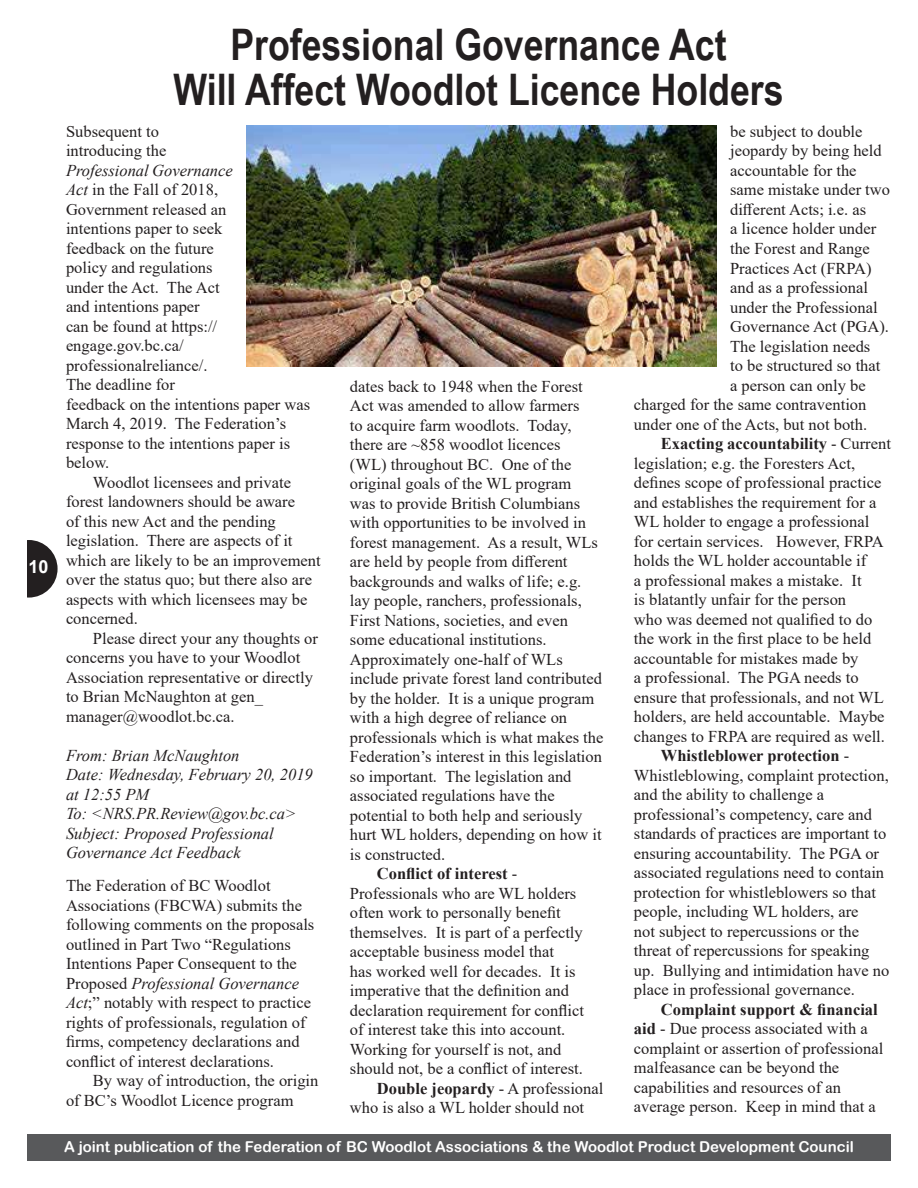
<style>
.page{position:relative;width:918px;height:1188px;background:#fff}
.page>*{position:absolute;margin:0;border:0;box-sizing:border-box;transform-origin:0 0}
.t1{font:700 43.5px/45px "Arial Narrow";color:#231f20;text-align:center}
.t2{font:700 18px "Arial";color:#fff}
.t3{font:16.5px/19.5px "Times New Roman";color:#231f20}
.t4{font:italic 16.5px/19.5px "Times New Roman";color:#231f20}
.t5{font:700 16.5px "Times New Roman";color:#231f20}
.t6{font:15px "Arial Rounded MT Bold";color:#fff}
.s1{font-style:italic}
.s2{font-weight:400}
.s3{font-weight:700}
</style>
<div class="page">
<div style="left:27px;top:1134px;width:864px;height:27px;background:#58595b"></div>
<div style="left:0;top:540px;width:58px;height:58px;background:#231f20;border-radius:50%"></div>
<div style="left:0;top:504px;width:27px;height:134px;background:#fff"></div>
<img style="left:246px;top:125px;width:471px;height:242px">
<p class="t2" style="left:28px;top:554px;width:22px">10</p>
<h1 class="t1" style="left:173px;top:20px;width:612px">Professional Governance Act<br>Will Affect Woodlot Licence Holders</h1>
<p class="t3" style="left:66px;top:121px;width:102px">Subsequent to introducing the</p>
<p class="t3" style="left:66px;top:160px;width:246px"><span class="s1">Professional Governance<br>Act</span> in the Fall of 2018,<br>Government released an<br>intentions paper to seek<br>feedback on the future<br>policy and regulations<br>under the Act. The Act<br>and intentions paper<br>can be found at https:// engage.gov.bc.ca/ professionalreliance/.<br>The deadline for<br>feedback on the intentions paper was<br>March 4, 2019. The Federation’s response to the intentions paper is below.</p>
<p class="t3" style="left:66px;top:472px;width:256px;text-indent:27px">Woodlot licensees and private forest landowners should be aware<br>of this new Act and the pending legislation. There are aspects of it which are likely to be an improvement over the status quo; but there also are aspects with which licensees may be concerned.</p>
<p class="t3" style="left:66px;top:628px;width:254px;text-indent:27px">Please direct your any thoughts or concerns you have to your Woodlot<br>Association representative or directly to Brian McNaughton at gen_ manager@woodlot.bc.ca.</p>
<p class="t4" style="left:66px;top:745px;width:248px">From: Brian McNaughton<br>Date: Wednesday, February 20, 2019 at 12:55 PM<br>To: &lt;NRS.PR.Review@gov.bc.ca&gt;<br>Subject: Proposed Professional<br>Governance Act Feedback</p>
<p class="t3" style="left:66px;top:876px;width:250px">The Federation of BC Woodlot Associations (FBCWA) submits the following comments on the proposals outlined in Part Two “Regulations Intentions Paper Consequent to the Proposed <span class="s1">Professional Governance Act</span>;” notably with respect to practice rights of professionals, regulation of firms, competency declarations and conflict of interest declarations.</p>
<p class="t3" style="left:66px;top:1071px;width:254px;text-indent:27px">By way of introduction, the origin of BC’s Woodlot Licence program</p>
<p class="t3" style="left:350px;top:376px;width:234px">dates back to 1948 when the Forest</p>
<p class="t3" style="left:350px;top:396px;width:231px">Act was amended to allow farmers</p>
<p class="t3" style="left:350px;top:415px;width:223px">to acquire farm woodlots. Today,</p>
<p class="t3" style="left:350px;top:435px;width:212px">there are ~858 woodlot licences</p>
<p class="t3" style="left:350px;top:454px;width:223px">(WL) throughout BC. One of the</p>
<p class="t3" style="left:350px;top:474px;width:223px">original goals of the WL program</p>
<p class="t3" style="left:350px;top:493px;width:232px">was to provide British Columbians</p>
<p class="t3" style="left:350px;top:513px;width:238px">with opportunities to be involved in</p>
<p class="t3" style="left:350px;top:532px;width:250px">forest management. As a result, WLs</p>
<p class="t3" style="left:350px;top:552px;width:219px">are held by people from different</p>
<p class="t3" style="left:350px;top:571px;width:233px">backgrounds and walks of life; e.g.</p>
<p class="t3" style="left:350px;top:591px;width:233px">lay people, ranchers, professionals,</p>
<p class="t3" style="left:350px;top:610px;width:220px">First Nations, societies, and even</p>
<p class="t3" style="left:350px;top:630px;width:198px">some educational institutions.</p>
<p class="t3" style="left:350px;top:649px;width:214px">Approximately one-half of WLs</p>
<p class="t3" style="left:350px;top:669px;width:254px">include private forest land contributed</p>
<p class="t3" style="left:350px;top:688px;width:246px">by the holder. It is a unique program</p>
<p class="t3" style="left:350px;top:708px;width:219px">with a high degree of reliance on</p>
<p class="t3" style="left:350px;top:727px;width:255px">professionals which is what makes the</p>
<p class="t3" style="left:350px;top:747px;width:254px">Federation’s interest in this legislation</p>
<p class="t3" style="left:350px;top:766px;width:223px">so important. The legislation and</p>
<p class="t3" style="left:350px;top:786px;width:206px">associated regulations have the</p>
<p class="t3" style="left:350px;top:805px;width:234px">potential to both help and seriously</p>
<p class="t3" style="left:350px;top:825px;width:253px">hurt WL holders, depending on how it</p>
<p class="t3" style="left:350px;top:844px;width:97px">is constructed.</p>
<p class="t5" style="left:377px;top:862px;width:142px">Conflict of interest <span class="s2">-</span></p>
<p class="t3" style="left:350px;top:883px;width:228px">Professionals who are WL holders</p>
<p class="t3" style="left:350px;top:903px;width:212px">often work to personally benefit</p>
<p class="t3" style="left:350px;top:922px;width:234px">themselves. It is part of a perfectly</p>
<p class="t3" style="left:350px;top:942px;width:205px">acceptable business model that</p>
<p class="t3" style="left:350px;top:961px;width:227px">has worked well for decades. It is</p>
<p class="t3" style="left:350px;top:981px;width:221px">imperative that the definition and</p>
<p class="t3" style="left:350px;top:1000px;width:236px">declaration requirement for conflict</p>
<p class="t3" style="left:350px;top:1020px;width:217px">of interest take this into account.</p>
<p class="t3" style="left:350px;top:1039px;width:213px">Working for yourself is not, and</p>
<p class="t3" style="left:350px;top:1059px;width:234px">should not, be a conflict of interest.</p>
<p class="t5" style="left:377px;top:1077px;width:228px">Double jeopardy <span class="s2">- A professional</span></p>
<p class="t3" style="left:350px;top:1098px;width:236px">who is also a WL holder should not</p>
<p class="t3" style="left:730px;top:121px;width:134px">be subject to double</p>
<p class="t3" style="left:730px;top:141px;width:153px">jeopardy by being held</p>
<p class="t3" style="left:730px;top:160px;width:128px">accountable for the</p>
<p class="t3" style="left:730px;top:180px;width:161px">same mistake under two</p>
<p class="t3" style="left:730px;top:199px;width:137px">different Acts; i.e. as</p>
<p class="t3" style="left:730px;top:219px;width:148px">a licence holder under</p>
<p class="t3" style="left:730px;top:238px;width:141px">the Forest and Range</p>
<p class="t3" style="left:730px;top:258px;width:143px">Practices Act (FRPA)</p>
<p class="t3" style="left:730px;top:277px;width:139px">and as a professional</p>
<p class="t3" style="left:730px;top:297px;width:149px">under the Professional</p>
<p class="t3" style="left:730px;top:316px;width:160px">Governance Act (PGA).</p>
<p class="t3" style="left:730px;top:336px;width:142px">The legislation needs</p>
<p class="t3" style="left:730px;top:355px;width:152px">to be structured so that</p>
<p class="t3" style="left:730px;top:375px;width:137px">a person can only be</p>
<p class="t3" style="left:634px;top:394px;width:234px">charged for the same contravention</p>
<p class="t3" style="left:634px;top:414px;width:235px">under one of the Acts, but not both.</p>
<p class="t5" style="left:661px;top:432px;width:231px">Exacting accountability <span class="s2">- Current</span></p>
<p class="t3" style="left:634px;top:453px;width:223px">legislation; e.g. the Foresters Act,</p>
<p class="t3" style="left:634px;top:472px;width:249px">defines scope of professional practice</p>
<p class="t3" style="left:634px;top:492px;width:244px">and establishes the requirement for a</p>
<p class="t3" style="left:634px;top:511px;width:237px">WL holder to engage a professional</p>
<p class="t3" style="left:634px;top:531px;width:251px">for certain services. However, FRPA</p>
<p class="t3" style="left:634px;top:550px;width:234px">holds the WL holder accountable if</p>
<p class="t3" style="left:634px;top:570px;width:229px">a professional makes a mistake. It</p>
<p class="t3" style="left:634px;top:589px;width:214px">is blatantly unfair for the person</p>
<p class="t3" style="left:634px;top:609px;width:240px">who was deemed not qualified to do</p>
<p class="t3" style="left:634px;top:628px;width:239px">the work in the first place to be held</p>
<p class="t3" style="left:634px;top:648px;width:226px">accountable for mistakes made by</p>
<p class="t3" style="left:634px;top:667px;width:226px">a professional. The PGA needs to</p>
<p class="t3" style="left:634px;top:687px;width:251px">ensure that professionals, and not WL</p>
<p class="t3" style="left:634px;top:706px;width:252px">holders, are held accountable. Maybe</p>
<p class="t3" style="left:634px;top:726px;width:252px">changes to FRPA are required as well.</p>
<p class="t5" style="left:661px;top:744px;width:190px">Whistleblower protection <span class="s2">-</span></p>
<p class="t3" style="left:634px;top:765px;width:256px">Whistleblowing, complaint protection,</p>
<p class="t3" style="left:634px;top:784px;width:192px">and the ability to challenge a</p>
<p class="t3" style="left:634px;top:804px;width:240px">professional’s competency, care and</p>
<p class="t3" style="left:634px;top:823px;width:254px">standards of practices are important to</p>
<p class="t3" style="left:634px;top:843px;width:247px">ensuring accountability. The PGA or</p>
<p class="t3" style="left:634px;top:862px;width:252px">associated regulations need to contain</p>
<p class="t3" style="left:634px;top:882px;width:243px">protection for whistleblowers so that</p>
<p class="t3" style="left:634px;top:901px;width:226px">people, including WL holders, are</p>
<p class="t3" style="left:634px;top:921px;width:227px">not subject to repercussions or the</p>
<p class="t3" style="left:634px;top:940px;width:237px">threat of repercussions for speaking</p>
<p class="t3" style="left:634px;top:960px;width:257px">up. Bullying and intimidation have no</p>
<p class="t3" style="left:634px;top:979px;width:222px">place in professional governance.</p>
<p class="t3" style="left:634px;top:999px;width:251px;text-indent:27px"><span class="s3">Complaint support &amp; financial aid</span> - Due process associated with a complaint or assertion of professional malfeasance can be beyond the capabilities and resources of an average person. Keep in mind that a</p>
<p class="t6" style="left:64px;top:1138px;width:791px">A joint publication of the Federation of BC Woodlot Associations &amp; the Woodlot Product Development Council</p>
</div>
